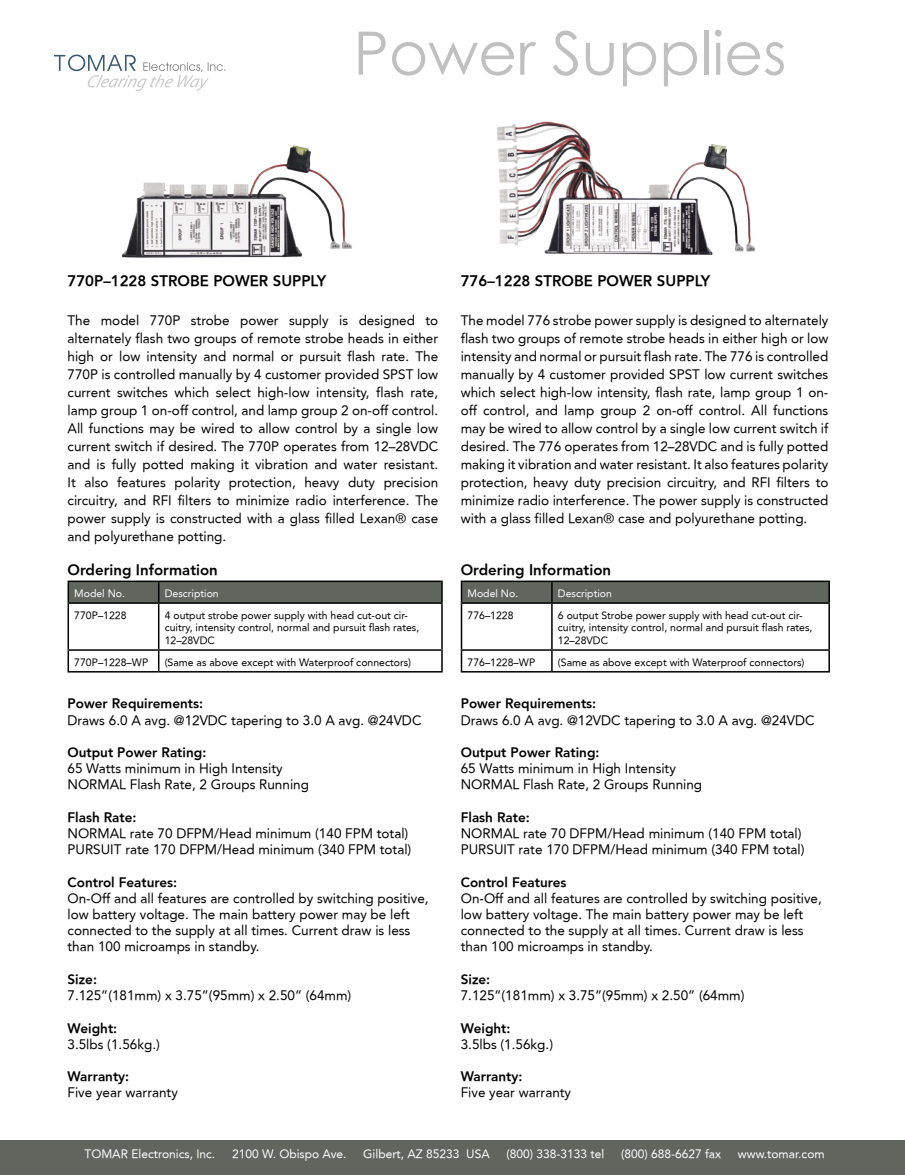
<style>
.page{position:relative;width:905px;height:1175px;background:#fff}
.page>*{position:absolute;margin:0;border:0;box-sizing:border-box;transform-origin:0 0}
.t1{font:60px "Century Gothic";color:#c0c0c0}
.table_title{font:800 15px "Avenir";color:#000}
.product_text_9pt{font:13.5px/18px "Avenir";color:#000;text-align:justify}
.product_spec{font:13.5px/16.2px "Avenir";color:#000}
.product_spec_heading{font:800 13.5px "Avenir";color:#000}
.t2{font:12px "Avenir";color:#fff}
.table_text{font:10.5px/12.6px "Avenir";color:#000}
.product_7_pt{font:10.5px "Avenir";color:#000}
.product_7_pt-2{font:10.5px "Avenir";color:#fff}
</style>
<div class="page">
<div style="left:0;top:1140px;width:904px;height:34px;background:#60655e"></div>
<svg style="left:54px;top:55px;width:171px;height:36px"></svg>
<img style="left:122px;top:145px;width:230px;height:113px">
<img style="left:497px;top:121px;width:259px;height:133px">
<hr style="left:68px;top:580px;width:91px;height:2px;background:#000">
<hr style="left:159px;top:580px;width:284px;height:2px;background:#000">
<div style="left:68px;top:581px;width:373px;height:21px;background:#60655e"></div>
<hr style="left:441px;top:582px;width:2px;height:20px;background:#000">
<hr style="left:68px;top:602px;width:91px;height:2px;background:#000">
<hr style="left:68px;top:604px;width:1px;height:45px;background:#000">
<hr style="left:159px;top:602px;width:284px;height:2px;background:#000">
<hr style="left:158px;top:604px;width:1px;height:45px;background:#000">
<hr style="left:441px;top:604px;width:2px;height:45px;background:#000">
<hr style="left:68px;top:649px;width:91px;height:2px;background:#000">
<svg style="left:68px;top:651px;width:1px;height:20px"></svg>
<hr style="left:159px;top:649px;width:284px;height:2px;background:#000">
<svg style="left:158px;top:651px;width:1px;height:20px"></svg>
<hr style="left:441px;top:651px;width:2px;height:20px;background:#000">
<hr style="left:68px;top:671px;width:91px;height:1px;background:#000">
<hr style="left:159px;top:671px;width:284px;height:1px;background:#000">
<hr style="left:460px;top:580px;width:92px;height:2px;background:#000">
<hr style="left:460px;top:582px;width:2px;height:20px;background:#000">
<hr style="left:552px;top:580px;width:278px;height:2px;background:#000">
<div style="left:461px;top:582px;width:367px;height:20px;background:#60655e"></div>
<hr style="left:828px;top:582px;width:2px;height:20px;background:#000">
<hr style="left:460px;top:602px;width:92px;height:2px;background:#000">
<hr style="left:460px;top:604px;width:2px;height:45px;background:#000">
<hr style="left:552px;top:602px;width:278px;height:2px;background:#000">
<hr style="left:551px;top:604px;width:1px;height:45px;background:#000">
<hr style="left:828px;top:604px;width:2px;height:45px;background:#000">
<hr style="left:460px;top:649px;width:92px;height:2px;background:#000">
<hr style="left:460px;top:651px;width:2px;height:20px;background:#000">
<hr style="left:552px;top:649px;width:278px;height:2px;background:#000">
<svg style="left:551px;top:651px;width:1px;height:20px"></svg>
<hr style="left:828px;top:651px;width:2px;height:20px;background:#000">
<hr style="left:460px;top:671px;width:92px;height:1px;background:#000">
<hr style="left:552px;top:671px;width:278px;height:1px;background:#000">
<p class="t1" style="left:353px;top:11px;width:434px">Power Supplies</p>
<p class="table_title" style="left:68px;top:271px;width:260px">770P–1228 STROBE POWER SUPPLY</p>
<p class="product_text_9pt" style="left:68px;top:311px;width:372px">The model 770P strobe power supply is designed to alternately flash two groups of remote strobe heads in either high or low intensity and normal or pursuit flash rate. The 770P is controlled manually by 4 customer provided SPST low current switches which select high-low intensity, flash rate, lamp group 1 on-off control, and lamp group 2 on-off control.<br>All functions may be wired to allow control by a single low current switch if desired. The 770P operates from 12–28VDC and is fully potted making it vibration and water resistant.<br>It also features polarity protection, heavy duty precision circuitry, and RFI filters to minimize radio interference. The power supply is constructed with a glass filled Lexan® case and polyurethane potting.</p>
<p class="table_title" style="left:68px;top:560px;width:152px">Ordering Information</p>
<p class="product_7_pt-2" style="left:74px;top:587px;width:52px">Model No.</p>
<p class="product_7_pt-2" style="left:165px;top:587px;width:56px">Description</p>
<p class="product_7_pt" style="left:74px;top:609px;width:54px">770P–1228</p>
<p class="table_text" style="left:165px;top:609px;width:256px">4 output strobe power supply with head cut-out cir&shy;cuitry, intensity control, normal and pursuit flash rates,<br>12–28VDC</p>
<p class="product_7_pt" style="left:74px;top:656px;width:75px">770P–1228–WP</p>
<p class="table_text" style="left:165px;top:656px;width:248px">(Same as above except with Waterproof connectors)</p>
<p class="product_spec_heading" style="left:68px;top:695px;width:137px">Power Requirements:</p>
<p class="product_spec" style="left:68px;top:712px;width:355px">Draws 6.0 A avg. @12VDC tapering to 3.0 A avg. @24VDC</p>
<p class="product_spec_heading" style="left:68px;top:744px;width:140px">Output Power Rating:</p>
<p class="product_spec" style="left:68px;top:760px;width:243px">65 Watts minimum in High Intensity<br>NORMAL Flash Rate, 2 Groups Running</p>
<p class="product_spec_heading" style="left:68px;top:809px;width:70px">Flash Rate:</p>
<p class="product_spec" style="left:68px;top:825px;width:342px">NORMAL rate 70 DFPM/Head minimum (140 FPM total)</p>
<p class="product_spec" style="left:68px;top:841px;width:345px">PURSUIT rate 170 DFPM/Head minimum (340 FPM total)</p>
<p class="product_spec_heading" style="left:68px;top:874px;width:111px">Control Features:</p>
<p class="product_spec" style="left:68px;top:890px;width:362px">On-Off and all features are controlled by switching positive, low battery voltage. The main battery power may be left connected to the supply at all times. Current draw is less than 100 microamps in standby.</p>
<p class="product_spec_heading" style="left:68px;top:971px;width:31px">Size:</p>
<p class="product_spec" style="left:68px;top:987px;width:285px">7.125”(181mm) x 3.75”(95mm) x 2.50” (64mm)</p>
<p class="product_spec_heading" style="left:68px;top:1019px;width:51px">Weight:</p>
<p class="product_spec" style="left:68px;top:1036px;width:94px">3.5lbs (1.56kg.)</p>
<p class="product_spec_heading" style="left:68px;top:1068px;width:63px">Warranty:</p>
<p class="product_spec" style="left:68px;top:1084px;width:112px">Five year warranty</p>
<p class="table_title" style="left:460px;top:271px;width:251px">776–1228 STROBE POWER SUPPLY</p>
<p class="product_text_9pt" style="left:460px;top:311px;width:369px">The model 776 strobe power supply is designed to alternately flash two groups of remote strobe heads in either high or low intensity and normal or pursuit flash rate. The 776 is controlled manually by 4 customer provided SPST low current switches which select high-low intensity, flash rate, lamp group 1 on&shy;off control, and lamp group 2 on-off control. All functions may be wired to allow control by a single low current switch if desired. The 776 operates from 12–28VDC and is fully potted making it vibration and water resistant. It also features polarity protection, heavy duty precision circuitry, and RFI filters to minimize radio interference. The power supply is constructed with a glass filled Lexan® case and polyurethane potting.</p>
<p class="table_title" style="left:460px;top:560px;width:152px">Ordering Information</p>
<p class="product_7_pt-2" style="left:467px;top:587px;width:52px">Model No.</p>
<p class="product_7_pt-2" style="left:558px;top:587px;width:56px">Description</p>
<p class="product_7_pt" style="left:467px;top:609px;width:48px">776–1228</p>
<p class="table_text" style="left:558px;top:609px;width:256px">6 output Strobe power supply with head cut-out cir&shy;cuitry, intensity control, normal and pursuit flash rates,<br>12–28VDC</p>
<p class="product_7_pt" style="left:467px;top:656px;width:69px">776–1228–WP</p>
<p class="table_text" style="left:558px;top:656px;width:248px">(Same as above except with Waterproof connectors)</p>
<p class="product_spec_heading" style="left:460px;top:695px;width:137px">Power Requirements:</p>
<p class="product_spec" style="left:460px;top:712px;width:355px">Draws 6.0 A avg. @12VDC tapering to 3.0 A avg. @24VDC</p>
<p class="product_spec_heading" style="left:460px;top:744px;width:140px">Output Power Rating:</p>
<p class="product_spec" style="left:460px;top:760px;width:243px">65 Watts minimum in High Intensity<br>NORMAL Flash Rate, 2 Groups Running</p>
<p class="product_spec_heading" style="left:460px;top:809px;width:70px">Flash Rate:</p>
<p class="product_spec" style="left:460px;top:825px;width:342px">NORMAL rate 70 DFPM/Head minimum (140 FPM total)</p>
<p class="product_spec" style="left:460px;top:841px;width:345px">PURSUIT rate 170 DFPM/Head minimum (340 FPM total)</p>
<p class="product_spec_heading" style="left:460px;top:874px;width:107px">Control Features</p>
<p class="product_spec" style="left:460px;top:890px;width:362px">On-Off and all features are controlled by switching positive, low battery voltage. The main battery power may be left connected to the supply at all times. Current draw is less than 100 microamps in standby.</p>
<p class="product_spec_heading" style="left:460px;top:971px;width:31px">Size:</p>
<p class="product_spec" style="left:460px;top:987px;width:285px">7.125”(181mm) x 3.75”(95mm) x 2.50” (64mm)</p>
<p class="product_spec_heading" style="left:460px;top:1019px;width:51px">Weight:</p>
<p class="product_spec" style="left:460px;top:1036px;width:94px">3.5lbs (1.56kg.)</p>
<p class="product_spec_heading" style="left:460px;top:1068px;width:63px">Warranty:</p>
<p class="product_spec" style="left:460px;top:1084px;width:112px">Five year warranty</p>
<p class="t2" style="left:84px;top:1146px;width:132px">TOMAR Electronics, Inc.</p>
<p class="t2" style="left:232px;top:1146px;width:116px">2100 W. Obispo Ave.</p>
<p class="t2" style="left:363px;top:1146px;width:128px">Gilbert, AZ 85233 USA</p>
<p class="t2" style="left:506px;top:1146px;width:99px">(800) 338-3133 tel</p>
<p class="t2" style="left:621px;top:1146px;width:102px">(800) 688-6627 fax</p>
<p class="t2" style="left:738px;top:1146px;width:88px">www.tomar.com</p>
</div>
